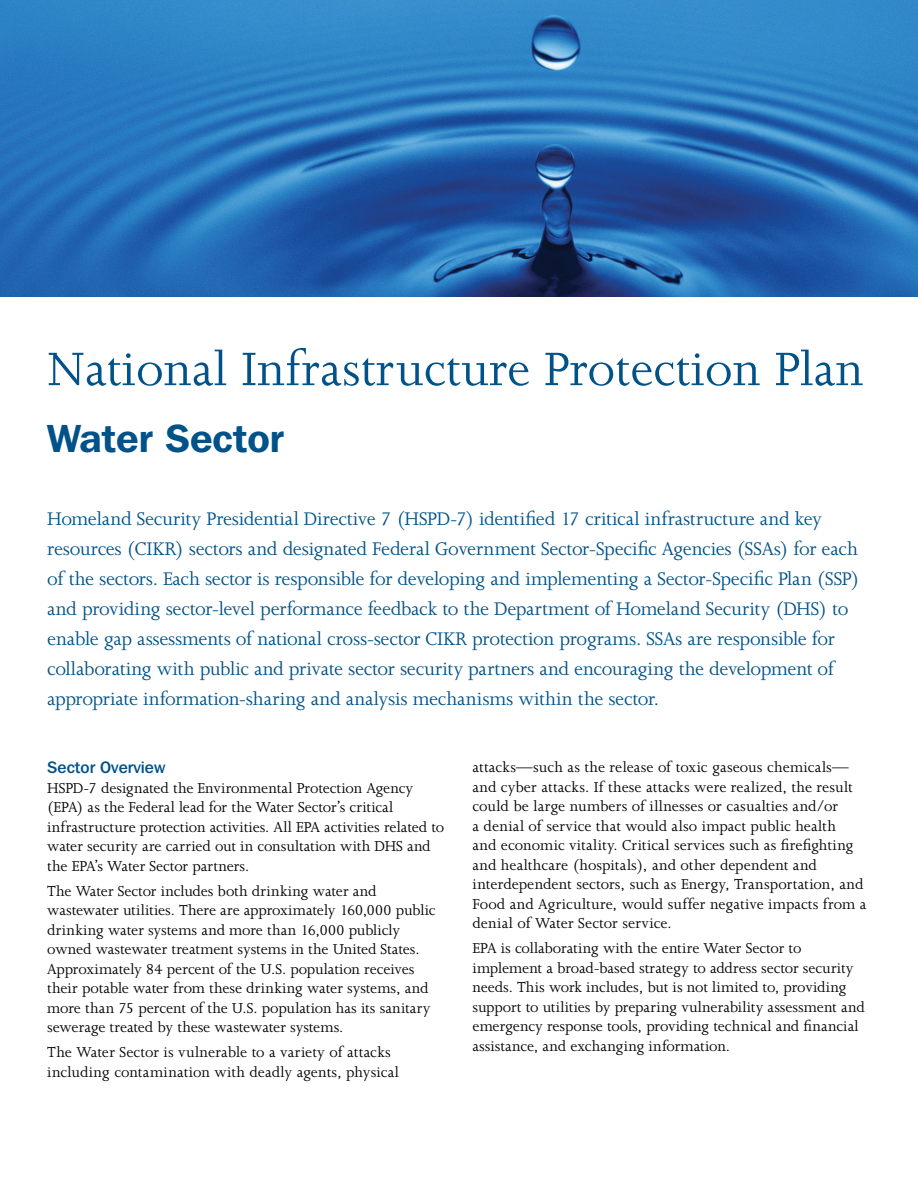
<style>
.page{position:relative;width:918px;height:1188px;background:#fff}
.page>*{position:absolute;margin:0;border:0;box-sizing:border-box;transform-origin:0 0}
.DHS-Prim_message{font:54px "Joanna";color:#005288}
.NEW__non-styleguide{font:600 39px "Franklin Gothic IT Cby BT";color:#005288}
.DHS-callout{font:21px/30px "Joanna";letter-spacing:-.01em;color:#005288}
.DHS-text{font:16.5px/19.5px "Joanna";color:#000}
.DHS-copy_header{font:500 16.5px "Franklin Gothic IT Cby BT";color:#005288}
</style>
<div class="page">
<img style="left:0;top:0;width:918px;height:297px">
<p class="DHS-Prim_message" style="left:47px;top:340px;width:818px">National Infrastructure Protection Plan</p>
<p class="NEW__non-styleguide" style="left:47px;top:414px;width:238px">Water Sector</p>
<p class="DHS-callout" style="left:47px;top:504px;width:814px">Homeland Security Presidential Directive 7 (HSPD-7) identified 17 critical infrastructure and key resources (CIKR) sectors and designated Federal Government Sector-Specific Agencies (SSAs) for each of the sectors. Each sector is responsible for developing and implementing a Sector-Specific Plan (SSP) and providing sector-level performance feedback to the Department of Homeland Security (DHS) to enable gap assessments of national cross-sector CIKR protection programs. SSAs are responsible for collaborating with public and private sector security partners and encouraging the development of appropriate information-sharing and analysis mechanisms within the sector.</p>
<p class="DHS-copy_header" style="left:47px;top:757px;width:119px">Sector Overview</p>
<p class="DHS-text" style="left:47px;top:778px;width:398px">HSPD-7 designated the Environmental Protection Agency (EPA) as the Federal lead for the Water Sector’s critical infrastructure protection activities. All EPA activities related to water security are carried out in consultation with DHS and the EPA’s Water Sector partners.</p>
<p class="DHS-text" style="left:47px;top:881px;width:390px">The Water Sector includes both drinking water and wastewater utilities. There are approximately 160,000 public drinking water systems and more than 16,000 publicly owned wastewater treatment systems in the United States.<br>Approximately 84 percent of the U.S. population receives their potable water from these drinking water systems, and more than 75 percent of the U.S. population has its sanitary sewerage treated by these wastewater systems.</p>
<p class="DHS-text" style="left:47px;top:1043px;width:353px">The Water Sector is vulnerable to a variety of attacks including contamination with deadly agents, physical</p>
<p class="DHS-text" style="left:472px;top:758px;width:396px">attacks—such as the release of toxic gaseous chemicals— and cyber attacks. If these attacks were realized, the result could be large numbers of illnesses or casualties and/or<br>a denial of service that would also impact public health<br>and economic vitality. Critical services such as firefighting and healthcare (hospitals), and other dependent and interdependent sectors, such as Energy, Transportation, and Food and Agriculture, would suffer negative impacts from a denial of Water Sector service.</p>
<p class="DHS-text" style="left:472px;top:939px;width:394px">EPA is collaborating with the entire Water Sector to implement a broad-based strategy to address sector security needs. This work includes, but is not limited to, providing support to utilities by preparing vulnerability assessment and emergency response tools, providing technical and financial assistance, and exchanging information.</p>
</div>
